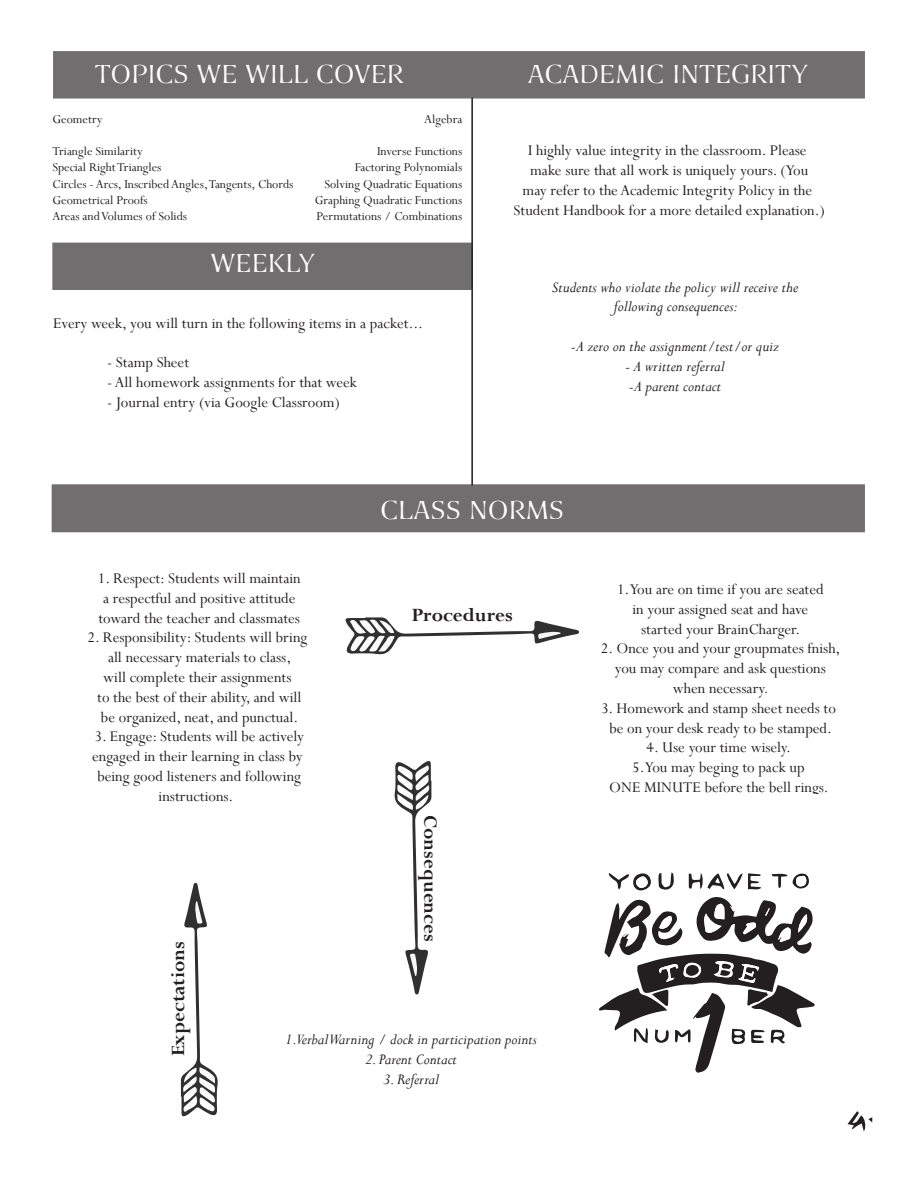
<style>
.page{position:relative;width:918px;height:1188px;background:#fff}
.page>*{position:absolute;margin:0;border:0;box-sizing:border-box;transform-origin:0 0}
.t1{font:31.5px "Antonietta Caps";color:#fff}
.t2{font:700 21px "Perpetua";color:#231f20}
.t3{font:16.5px/19.8px "Perpetua";color:#231f20;text-align:center}
.t4{font:italic 16.5px/19.8px "Perpetua";color:#231f20;text-align:center}
.t5{font:13.5px/16.2px "Perpetua";color:#231f20}
</style>
<div class="page">
<div style="left:52px;top:484px;width:813px;height:48px;background:#706e6e"></div>
<div style="left:53px;top:51px;width:812px;height:48px;background:#706e6e"></div>
<div style="left:52px;top:243px;width:421px;height:47px;background:#706e6e"></div>
<hr style="left:471px;top:98px;width:2px;height:387px;background:#231f20">
<svg style="left:181px;top:883px;width:37px;height:234px"></svg>
<svg style="left:394px;top:761px;width:37px;height:234px"></svg>
<svg style="left:345px;top:617px;width:234px;height:38px"></svg>
<svg style="left:658px;top:872px;width:16px;height:18px"></svg>
<svg style="left:772px;top:873px;width:15px;height:15px"></svg>
<svg style="left:848px;top:1111px;width:24px;height:20px"></svg>
<svg style="left:609px;top:873px;width:42px;height:17px"></svg>
<svg style="left:689px;top:873px;width:72px;height:17px"></svg>
<svg style="left:793px;top:873px;width:16px;height:16px"></svg>
<svg style="left:599px;top:897px;width:216px;height:176px"></svg>
<h1 class="t1" style="left:95px;top:59px;width:311px">Topics We Will Cover</h1>
<h1 class="t1" style="left:528px;top:59px;width:282px">Academic Integrity</h1>
<p class="t5" style="left:52px;top:111px;width:52px">Geometry</p>
<p class="t5" style="left:52px;top:143px;width:243px">Triangle Similarity<br>Special Right Triangles<br>Circles - Arcs, Inscribed Angles, Tangents, Chords<br>Geometrical Proofs<br>Areas and Volumes of Solids</p>
<p class="t5" style="left:424px;top:111px;width:39px">Algebra</p>
<p class="t5" style="left:315px;top:143px;width:149px;text-align:right">Inverse Functions<br>Factoring Polynomials<br>Solving Quadratic Equations<br>Graphing Quadratic Functions<br>Permutations / Combinations</p>
<p class="t3" style="left:514px;top:140px;width:313px">I highly value integrity in the classroom. Please make sure that all work is uniquely yours. (You<br>may refer to the Academic Integrity Policy in the Student Handbook for a more detailed explanation.)</p>
<h1 class="t1" style="left:211px;top:248px;width:106px">Weekly</h1>
<p class="t3" style="left:53px;top:313px;width:372px">Every week, you will turn in the following items in a packet...</p>
<p class="t3" style="left:107px;top:352px;width:84px">- Stamp Sheet</p>
<p class="t3" style="left:107px;top:372px;width:251px">- All homework assignments for that week</p>
<p class="t3" style="left:107px;top:392px;width:234px">- Journal entry (via Google Classroom)</p>
<p class="t4" style="left:552px;top:276px;width:248px">Students who violate the policy will receive the following consequences:</p>
<p class="t4" style="left:571px;top:336px;width:210px">-A zero on the assignment/test/or quiz</p>
<p class="t4" style="left:625px;top:356px;width:101px;text-align:left">- A written referral -A parent contact</p>
<p class="t3" style="left:98px;top:568px;width:204px;text-align:left">1. Respect: Students will maintain a respectful and positive attitude toward the teacher and classmates</p>
<p class="t3" style="left:87px;top:627px;width:221px">2. Responsibility: Students will bring all necessary materials to class,<br>will complete their assignments<br>to the best of their ability, and will be organized, neat, and punctual.</p>
<p class="t3" style="left:92px;top:726px;width:213px">3. Engage: Students will be actively engaged in their learning in class by being good listeners and following instructions.</p>
<h1 class="t1" style="left:380px;top:494px;width:186px">Class Norms</h1>
<p class="t2" style="left:412px;top:601px;width:102px">Procedures</p>
<p class="t2" style="left:165px;top:1056px;width:116px;rotate:-90deg">Expectations</p>
<p class="t2" style="left:444px;top:815px;width:128px;rotate:90deg">Consequences</p>
<p class="t4" style="left:285px;top:1029px;width:253px">1.Verbal Warning / dock in participation points</p>
<p class="t4" style="left:365px;top:1049px;width:93px">2. Parent Contact</p>
<p class="t4" style="left:383px;top:1069px;width:58px">3. Referral</p>
<p class="t3" style="left:617px;top:579px;width:208px">1. You are on time if you are seated in your assigned seat and have started your BrainCharger.</p>
<p class="t3" style="left:601px;top:638px;width:241px">2. Once you and your groupmates fnish, you may compare and ask questions when necessary.</p>
<p class="t3" style="left:601px;top:698px;width:236px">3. Homework and stamp sheet needs to be on your desk ready to be stamped.</p>
<p class="t3" style="left:647px;top:737px;width:146px">4. Use your time wisely.</p>
<p class="t3" style="left:609px;top:757px;width:221px">5. You may beging to pack up<br>ONE MINUTE before the bell rings.</p>
</div>
